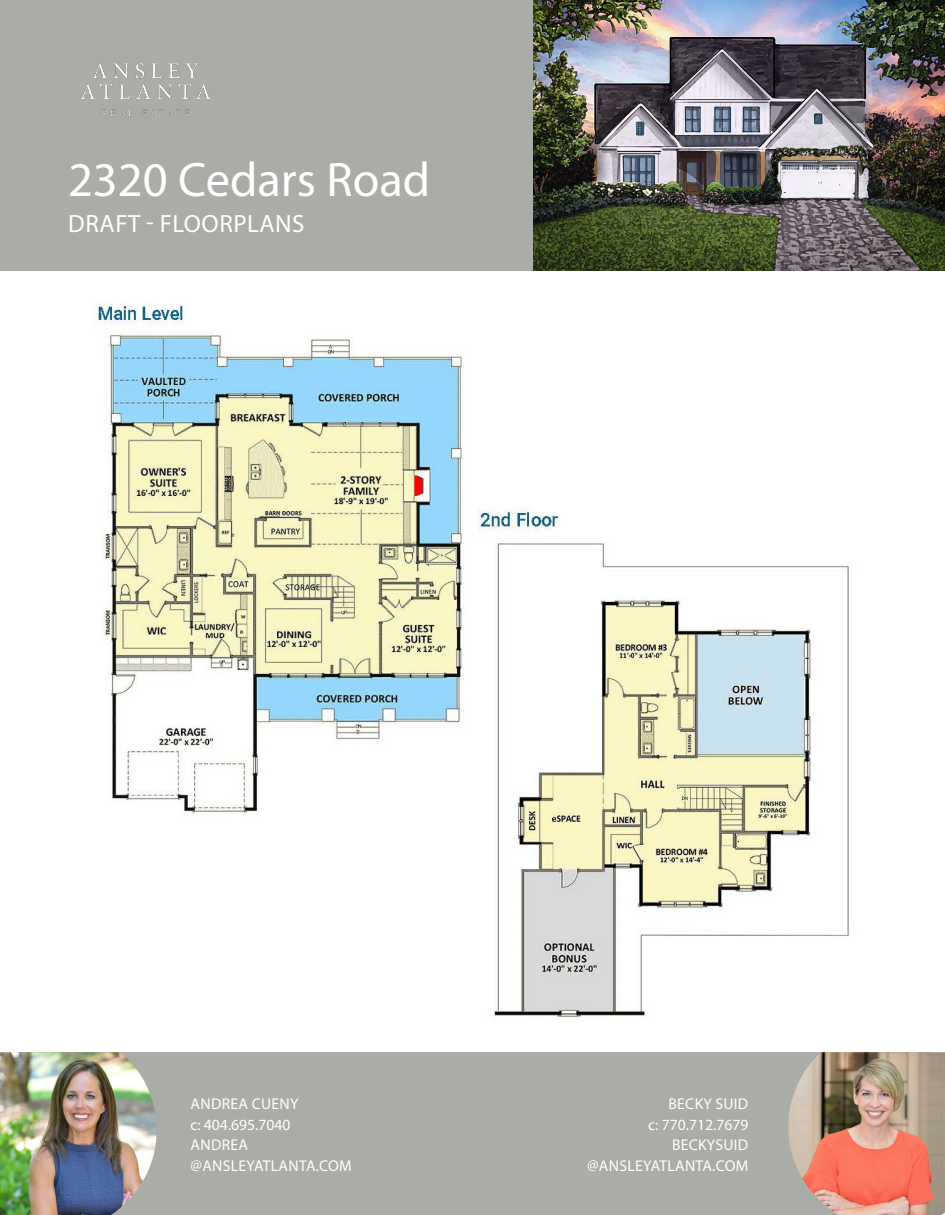
<style>
.page{position:relative;width:945px;height:1215px;background:#fff}
.page>*{position:absolute;margin:0;border:0;box-sizing:border-box;transform-origin:0 0}
.t1{font:48.6px "Myriad Pro";color:#fff}
.t2{font:25.05px "Myriad Pro";letter-spacing:.02em;color:#fff}
.t3{font:15.6px "Myriad Pro";letter-spacing:.02em;color:#fff}
.t4{font:15.6px "Myriad Pro";color:#fff}
</style>
<div class="page">
<div style="left:0;top:0;width:945px;height:271px;background:#aaaca8"></div>
<img style="left:81px;top:63px;width:130px;height:54px">
<img style="left:534px;top:0;width:411px;height:271px">
<div style="left:14px;top:1052px;width:918px;height:163px;background:#aaaca8"></div>
<img style="left:0;top:1052px;width:157px;height:163px">
<img style="left:788px;top:1052px;width:157px;height:163px">
<img style="left:95px;top:303px;width:369px;height:513px">
<img style="left:477px;top:509px;width:373px;height:509px">
<p class="t1" style="left:68px;top:150px;width:364px">2320 Cedars Road</p>
<p class="t2" style="left:68px;top:208px;width:238px">DRAFT - FLOORPLANS</p>
<p class="t3" style="left:191px;top:1094px;width:109px">ANDREA CUENY</p>
<p class="t4" style="left:190px;top:1115px;width:102px">c: 404.695.7040</p>
<p class="t3" style="left:191px;top:1136px;width:59px">ANDREA</p>
<p class="t3" style="left:191px;top:1156px;width:163px">@ANSLEYATLANTA.COM</p>
<p class="t3" style="left:669px;top:1094px;width:81px">BECKY SUID</p>
<p class="t4" style="left:648px;top:1115px;width:102px">c: 770.712.7679</p>
<p class="t3" style="left:672px;top:1136px;width:78px">BECKYSUID</p>
<p class="t3" style="left:587px;top:1156px;width:163px">@ANSLEYATLANTA.COM</p>
</div>
